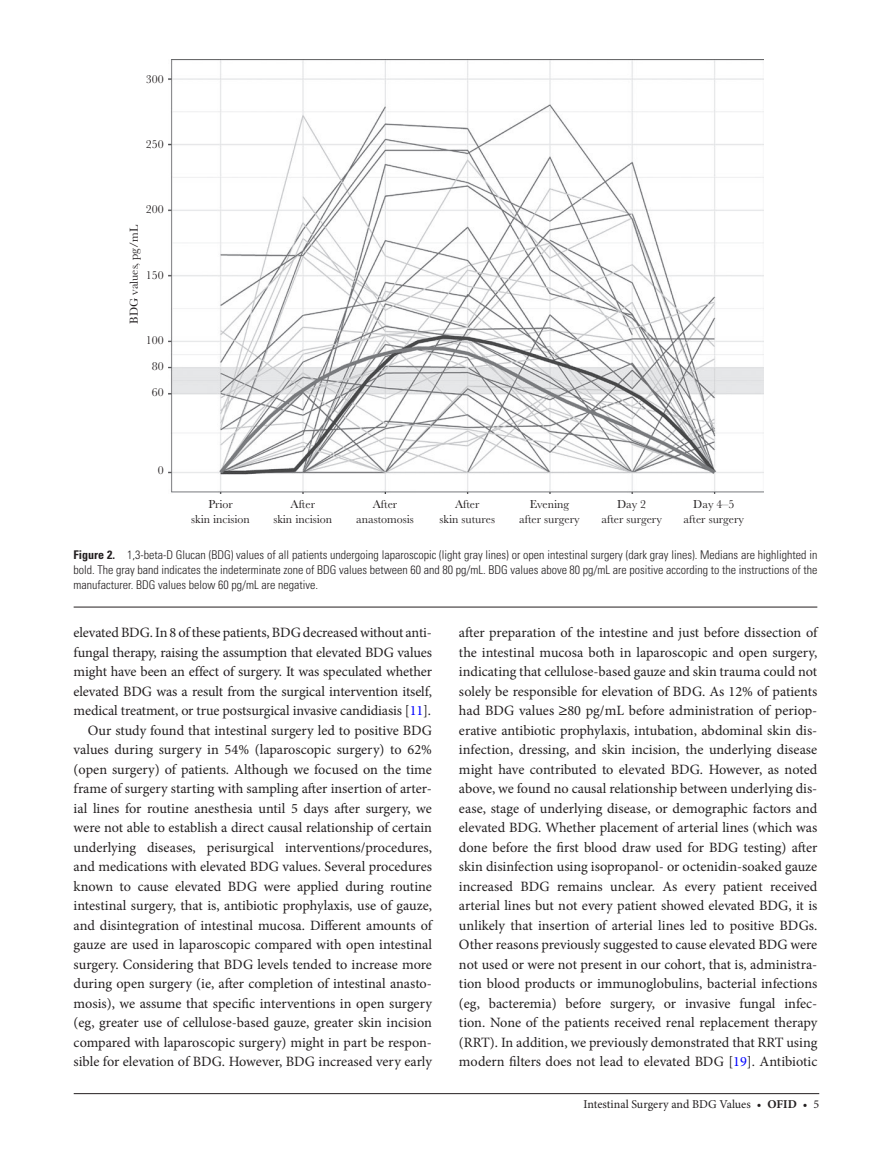
<style>
.page{position:relative;width:891px;height:1174px;background:#fff}
.page>*{position:absolute;margin:0;border:0;box-sizing:border-box;transform-origin:0 0}
.t1{font:14.25px/19.5px "Minion Pro";letter-spacing:-.005em;color:#231f20;text-align:right}
.t2{font:300 condensed 12px/15px "Univers LT Std";color:#231f20;text-align:justify}
.t3{font:12px/14.4px "Baskerville MT Std";color:#231f20;text-align:center}
.t4{font:12px "Minion Pro";letter-spacing:-.005em;color:#231f20}
.s1{font-weight:700}
.s2{color:#00f}
.s3{font-family:"Gandhari Unicode"}
</style>
<div class="page">
<hr style="left:74px;top:1093px;width:745px;height:1px;background:#231f20">
<hr style="left:74px;top:607px;width:743px;height:1px;background:#231f20">
<img style="left:168px;top:59px;width:595px;height:435px">
<p class="t3" style="left:146px;top:72px;width:19px">300</p>
<p class="t3" style="left:146px;top:137px;width:19px">250</p>
<p class="t3" style="left:146px;top:202px;width:19px">200</p>
<p class="t3" style="left:127px;top:324px;width:100px;rotate:-90deg">BDG values, pg/mL</p>
<p class="t3" style="left:146px;top:268px;width:19px">150</p>
<p class="t3" style="left:146px;top:333px;width:19px">100</p>
<p class="t3" style="left:152px;top:353px;width:13px;line-height:26.2px;text-align:left">80<br>60</p>
<p class="t3" style="left:158px;top:463px;width:7px">0</p>
<p class="t3" style="left:191px;top:497px;width:60px">Prior<br>skin incision</p>
<p class="t3" style="left:273px;top:497px;width:60px">After<br>skin incision</p>
<p class="t3" style="left:356px;top:497px;width:59px">After anastomosis</p>
<p class="t3" style="left:440px;top:497px;width:57px">After<br>skin sutures</p>
<p class="t3" style="left:519px;top:497px;width:62px">Evening after surgery</p>
<p class="t3" style="left:601px;top:497px;width:62px">Day 2<br>after surgery</p>
<p class="t3" style="left:684px;top:497px;width:62px">Day 4–5 after surgery</p>
<p class="t2" style="left:74px;top:548px;width:745px"><span class="s1">Figure 2.</span> 1,3-beta-D Glucan (BDG) values of all patients undergoing laparoscopic (light gray lines) or open intestinal surgery (dark gray lines). Medians are highlighted in bold. The gray band indicates the indeterminate zone of BDG values between 60 and 80 pg/mL. BDG values above 80 pg/mL are positive according to the instructions of the manufacturer. BDG values below 60 pg/mL are negative.</p>
<p class="t1" style="left:74px;top:623px;width:360px">elevated BDG. In 8 of these patients, BDG decreased without anti&shy;fungal therapy, raising the assumption that elevated BDG values might have been an effect of surgery. It was speculated whether elevated BDG was a result from the surgical intervention itself, medical treatment, or true postsurgical invasive candidiasis [<span class="s2">11</span>].<br>Our study found that intestinal surgery led to positive BDG values during surgery in 54% (laparoscopic surgery) to 62% (open surgery) of patients. Although we focused on the time frame of surgery starting with sampling after insertion of arter&shy;ial lines for routine anesthesia until 5 days after surgery, we were not able to establish a direct causal relationship of certain underlying diseases, perisurgical interventions/procedures, and medications with elevated BDG values. Several procedures known to cause elevated BDG were applied during routine intestinal surgery, that is, antibiotic prophylaxis, use of gauze, and disintegration of intestinal mucosa. Different amounts of gauze are used in laparoscopic compared with open intestinal surgery. Considering that BDG levels tended to increase more during open surgery (ie, after completion of intestinal anasto&shy;mosis), we assume that specific interventions in open surgery (eg, greater use of cellulose-based gauze, greater skin incision compared with laparoscopic surgery) might in part be respon&shy;sible for elevation of BDG. However, BDG increased very early</p>
<p class="t1" style="left:459px;top:623px;width:360px;text-align:justify">after preparation of the intestine and just before dissection of the intestinal mucosa both in laparoscopic and open surgery, indicating that cellulose-based gauze and skin trauma could not solely be responsible for elevation of BDG. As 12% of patients had BDG values <span class="s3">≥</span>80 pg/mL before administration of periop&shy;erative antibiotic prophylaxis, intubation, abdominal skin dis&shy;infection, dressing, and skin incision, the underlying disease might have contributed to elevated BDG. However, as noted above, we found no causal relationship between underlying dis&shy;ease, stage of underlying disease, or demographic factors and elevated BDG. Whether placement of arterial lines (which was done before the first blood draw used for BDG testing) after skin disinfection using isopropanol- or octenidin-soaked gauze increased BDG remains unclear. As every patient received arterial lines but not every patient showed elevated BDG, it is unlikely that insertion of arterial lines led to positive BDGs.<br>Other reasons previously suggested to cause elevated BDG were not used or were not present in our cohort, that is, administra&shy;tion blood products or immunoglobulins, bacterial infections (eg, bacteremia) before surgery, or invasive fungal infec&shy;tion. None of the patients received renal replacement therapy (RRT). In addition, we previously demonstrated that RRT using modern filters does not lead to elevated BDG [<span class="s2">19</span>]. Antibiotic</p>
<p class="t4" style="left:584px;top:1096px;width:237px">Intestinal Surgery and BDG Values • <span class="s1">OFID</span> • 5</p>
</div>
